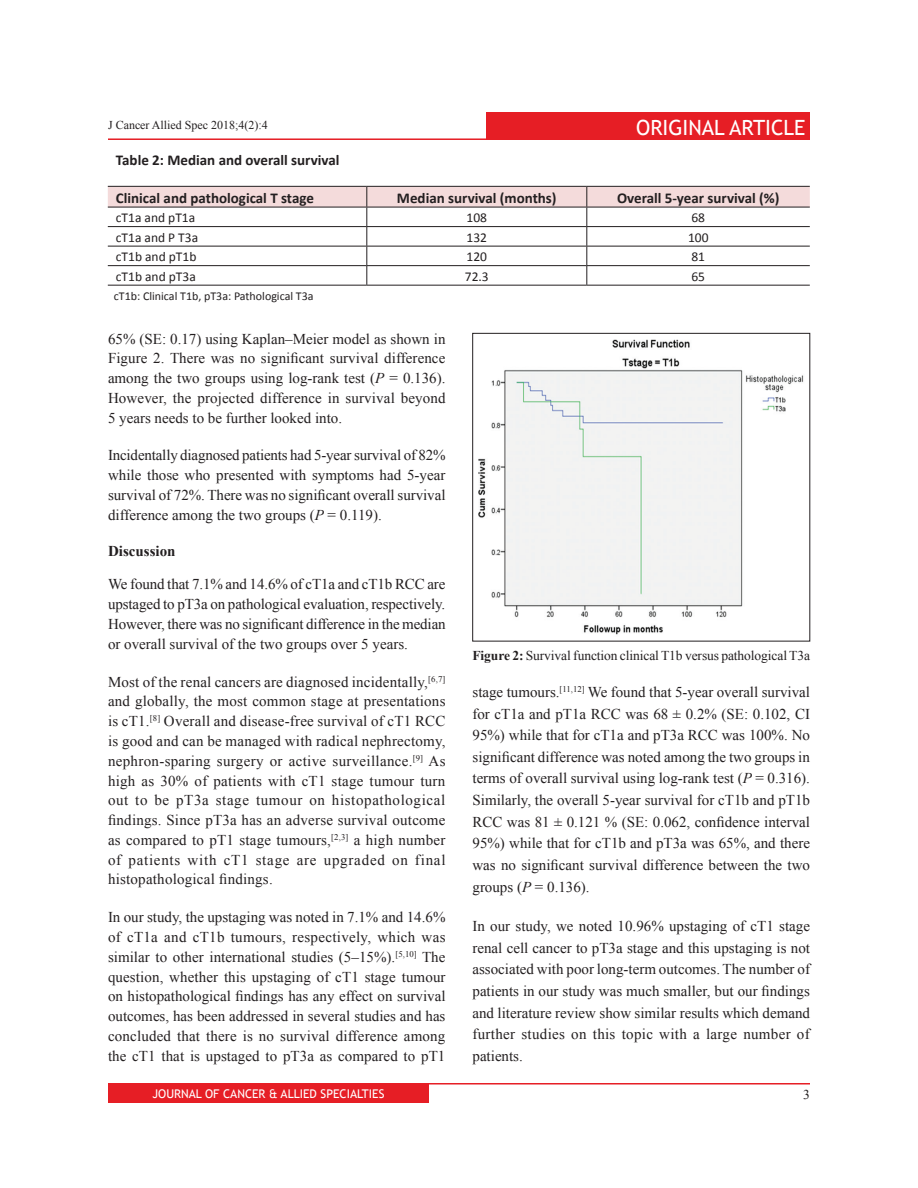
<style>
.page{position:relative;width:918px;height:1188px;background:#fff}
.page>*{position:absolute;margin:0;border:0;box-sizing:border-box;transform-origin:0 0}
.t1{font:21px "Trebuchet MS";color:#fff}
.TX{font:15px/19.8px "Times New Roman";color:#231f20;text-align:justify}
.TCH{font:700 15px "Calibri";color:#231f20}
.TT{font:700 15px "Calibri";color:#231f20}
.t2{font:700 15px "Times New Roman";color:#231f20}
.FGC{font:13.5px "Times New Roman";letter-spacing:-.005em;color:#231f20}
.TB{font:13.5px "Calibri";color:#231f20}
.TBL{font:13.5px "Calibri";color:#231f20}
.TFN{font:12px "Calibri";color:#231f20}
.t3{font:12px "Trebuchet MS";color:#fff}
.t4{font:12px "Times New Roman";color:#231f20}
.s1{font-style:italic}
.s2{font-weight:700}
</style>
<div class="page">
<div style="left:108px;top:1085px;width:321px;height:18px;background:#e61e25"></div>
<hr style="left:108px;top:1083px;width:702px;height:2px;background:#e61e25">
<div style="left:486px;top:112px;width:324px;height:28px;background:#e61e25"></div>
<hr style="left:108px;top:138px;width:687px;height:2px;background:#e61e25">
<svg style="left:108px;top:187px;width:702px;height:98px"></svg>
<hr style="left:108px;top:285px;width:259px;height:1px;background:#231f20">
<hr style="left:367px;top:285px;width:220px;height:1px;background:#231f20">
<hr style="left:587px;top:285px;width:223px;height:1px;background:#231f20">
<hr style="left:108px;top:265px;width:259px;height:1px;background:#231f20">
<hr style="left:367px;top:265px;width:220px;height:1px;background:#231f20">
<hr style="left:587px;top:265px;width:223px;height:1px;background:#231f20">
<hr style="left:108px;top:207px;width:259px;height:1px;background:#231f20">
<hr style="left:367px;top:207px;width:220px;height:1px;background:#231f20">
<hr style="left:587px;top:207px;width:223px;height:1px;background:#231f20">
<hr style="left:108px;top:186px;width:259px;height:1px;background:#231f20">
<hr style="left:367px;top:186px;width:220px;height:1px;background:#231f20">
<hr style="left:587px;top:186px;width:223px;height:1px;background:#231f20">
<img style="left:478px;top:339px;width:326px;height:296px">
<div style="left:472px;top:333px;width:338px;height:308px;border:1px solid #231f20"></div>
<p class="t4" style="left:108px;top:117px;width:161px">J Cancer Allied Spec 2018;4(2):4</p>
<h1 class="t1" style="left:636px;top:115px;width:171px">ORIGINAL ARTICLE</h1>
<p class="TT" style="left:116px;top:149px;width:225px">Table 2: Median and overall survival</p>
<p class="TCH" style="left:116px;top:187px;width:200px">Clinical and pathological T stage</p>
<p class="TCH" style="left:397px;top:187px;width:161px">Median survival (months)</p>
<p class="TCH" style="left:617px;top:187px;width:164px">Overall 5‑year survival (%)</p>
<p class="TB" style="left:116px;top:208px;width:81px">cT1a and pT1a</p>
<p class="TB" style="left:467px;top:208px;width:22px">108</p>
<p class="TB" style="left:691px;top:208px;width:15px">68</p>
<p class="TB" style="left:116px;top:228px;width:84px">cT1a and P T3a</p>
<p class="TB" style="left:467px;top:228px;width:22px">132</p>
<p class="TB" style="left:688px;top:228px;width:22px">100</p>
<p class="TB" style="left:116px;top:248px;width:82px">cT1b and pT1b</p>
<p class="TB" style="left:467px;top:248px;width:22px">120</p>
<p class="TB" style="left:691px;top:248px;width:15px">81</p>
<p class="TBL" style="left:116px;top:267px;width:81px">cT1b and pT3a</p>
<p class="TBL" style="left:465px;top:267px;width:25px">72.3</p>
<p class="TBL" style="left:691px;top:267px;width:15px">65</p>
<p class="TFN" style="left:114px;top:288px;width:201px">cT1b: Clinical T1b, pT3a: Pathological T3a</p>
<p class="TX" style="left:108px;top:328px;width:339px">65% (SE: 0.17) using Kaplan–Meier model as shown in Figure 2. There was no significant survival difference among the two groups using log-rank test (<span class="s1">P</span> = 0.136).<br>However, the projected difference in survival beyond 5 years needs to be further looked into.</p>
<p class="TX" style="left:108px;top:445px;width:339px">Incidentally diagnosed patients had 5-year survival of 82% while those who presented with symptoms had 5-year survival of 72%. There was no significant overall survival difference among the two groups (<span class="s1">P</span> = 0.119).</p>
<h1 class="t2" style="left:108px;top:540px;width:69px">Discussion</h1>
<p class="TX" style="left:108px;top:574px;width:339px">We found that 7.1% and 14.6% of cT1a and cT1b RCC are upstaged to pT3a on pathological evaluation, respectively.<br>However, there was no significant difference in the median or overall survival of the two groups over 5 years.</p>
<p class="TX" style="left:108px;top:671px;width:339px">Most of the renal cancers are diagnosed incidentally,<sup>[6,7] </sup>and globally, the most common stage at presentations is cT1.<sup>[8]</sup> Overall and disease-free survival of cT1 RCC is good and can be managed with radical nephrectomy, nephron-sparing surgery or active surveillance.<sup>[9]</sup> As high as 30% of patients with cT1 stage tumour turn out to be pT3a stage tumour on histopathological findings. Since pT3a has an adverse survival outcome as compared to pT1 stage tumours,<sup>[2,3]</sup> a high number of patients with cT1 stage are upgraded on final histopathological findings.</p>
<p class="TX" style="left:108px;top:907px;width:339px">In our study, the upstaging was noted in 7.1% and 14.6% of cT1a and cT1b tumours, respectively, which was similar to other international studies (5–15%).<sup>[5,10]</sup> The question, whether this upstaging of cT1 stage tumour on histopathological findings has any effect on survival outcomes, has been addressed in several studies and has concluded that there is no survival difference among the cT1 that is upstaged to pT3a as compared to pT1</p>
<p class="FGC" style="left:472px;top:646px;width:339px"><span class="s2">Figure 2:</span> Survival function clinical T1b versus pathological T3a</p>
<p class="TX" style="left:472px;top:681px;width:339px;line-height:21.6px">stage tumours.<sup>[11,12]</sup> We found that 5-year overall survival for cT1a and pT1a RCC was 68 ± 0.2% (SE: 0.102, CI 95%) while that for cT1a and pT3a RCC was 100%. No significant difference was noted among the two groups in terms of overall survival using log-rank test (<span class="s1">P</span> = 0.316).<br>Similarly, the overall 5-year survival for cT1b and pT1b RCC was 81 ± 0.121 % (SE: 0.062, confidence interval 95%) while that for cT1b and pT3a was 65%, and there was no significant survival difference between the two groups (<span class="s1">P</span> = 0.136).</p>
<p class="TX" style="left:472px;top:915px;width:339px;line-height:21.6px">In our study, we noted 10.96% upstaging of cT1 stage renal cell cancer to pT3a stage and this upstaging is not associated with poor long-term outcomes. The number of patients in our study was much smaller, but our findings and literature review show similar results which demand further studies on this topic with a large number of patients.</p>
<p class="t3" style="left:153px;top:1086px;width:233px">JOURNAL OF CANCER &amp; ALLIED SPECIALTIES</p>
<p class="FGC" style="left:803px;top:1085px;width:8px">3</p>
</div>
